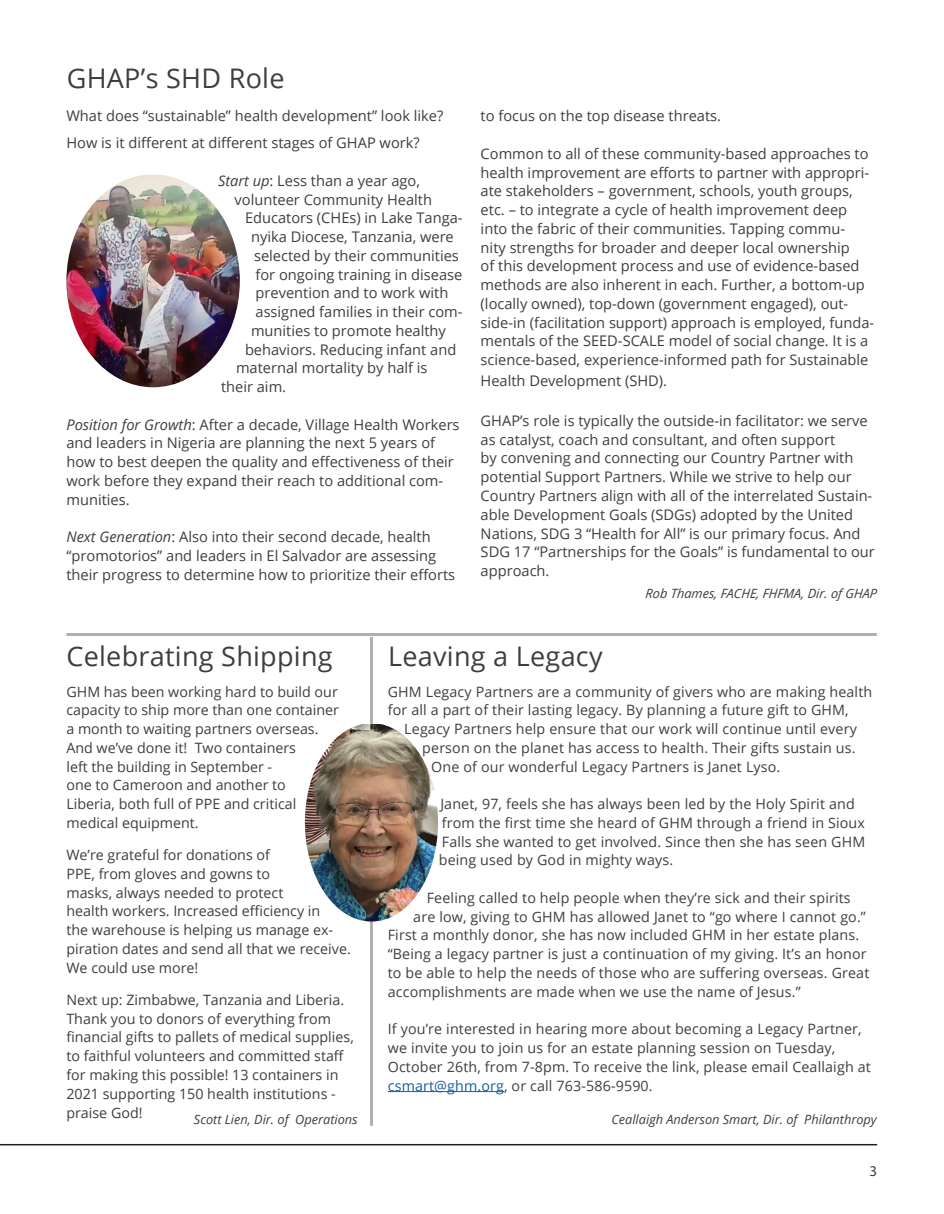
<style>
.page{position:relative;width:944px;height:1214px;background:#fff}
.page>*{position:absolute;margin:0;border:0;box-sizing:border-box;transform-origin:0 0}
.Title_2{font:27px "Open Sans";letter-spacing:.01em;color:#3e3e3f}
.t1{font:15px "Myriad Pro";color:#3e3e3f}
.Paragraph___cap{font:14.7px/18.8px "Open Sans";color:#3e3e3f}
.Paragraph___cap-2{font:14.25px/18.8px "Open Sans";letter-spacing:.01em;color:#3e3e3f}
.Paragraph___cap-3{font:italic 12.75px "Open Sans";color:#3e3e3f}
.s1{font-style:italic}
.s2{color:#1a5ca1}
</style>
<div class="page">
<hr style="left:370px;top:637px;width:3px;height:488px;background:#afb0b0">
<hr style="left:66px;top:633px;width:810px;height:3px;background:#afb0b0">
<hr style="left:0;top:1144px;width:877px;height:1px;background:#231f20">
<hr style="left:388px;top:1091px;width:116px;height:1px;background:#1a5ca1">
<img style="left:66px;top:175px;width:174px;height:212px">
<img style="left:305px;top:724px;width:133px;height:197px">
<p class="Title_2" style="left:67px;top:60px;width:219px">GHAP’s SHD Role</p>
<p class="Paragraph___cap" style="left:66px;top:102px;width:378px;line-height:27px">What does “sustainable” health development” look like?<br>How is it different at different stages of GHAP work?</p>
<p class="Paragraph___cap" style="left:218px;top:171px;width:203px"><span class="s1">Start up</span>: Less than a year ago,</p>
<p class="Paragraph___cap" style="left:234px;top:189px;width:199px">volunteer Community Health</p>
<p class="Paragraph___cap" style="left:245px;top:208px;width:219px">Educators (CHEs) in Lake Tanga-</p>
<p class="Paragraph___cap" style="left:251px;top:227px;width:204px">nyika Diocese, Tanzania, were</p>
<p class="Paragraph___cap" style="left:254px;top:246px;width:206px">selected by their communities</p>
<p class="Paragraph___cap" style="left:255px;top:264px;width:208px">for ongoing training in disease</p>
<p class="Paragraph___cap" style="left:255px;top:283px;width:194px">prevention and to work with</p>
<p class="Paragraph___cap" style="left:255px;top:302px;width:208px">assigned families in their com-</p>
<p class="Paragraph___cap" style="left:251px;top:321px;width:196px">munities to promote healthy</p>
<p class="Paragraph___cap" style="left:245px;top:339px;width:213px">behaviors. Reducing infant and</p>
<p class="Paragraph___cap" style="left:236px;top:358px;width:193px">maternal mortality by half is</p>
<p class="Paragraph___cap" style="left:221px;top:377px;width:67px">their aim.</p>
<p class="Paragraph___cap" style="left:66px;top:414px;width:394px"><span class="s1">Position for Growth</span>: After a decade, Village Health Workers and leaders in Nigeria are planning the next 5 years of how to best deepen the quality and effectiveness of their work before they expand their reach to additional com&shy;munities.</p>
<p class="Paragraph___cap" style="left:66px;top:527px;width:390px"><span class="s1">Next Generation</span>: Also into their second decade, health “promotorios” and leaders in El Salvador are assessing their progress to determine how to prioritize their efforts</p>
<p class="Paragraph___cap" style="left:480px;top:106px;width:242px">to focus on the top disease threats.</p>
<p class="Paragraph___cap" style="left:480px;top:144px;width:395px">Common to all of these community-based approaches to health improvement are efforts to partner with appropri&shy;ate stakeholders – government, schools, youth groups, etc. – to integrate a cycle of health improvement deep into the fabric of their communities. Tapping commu-<br>nity strengths for broader and deeper local ownership<br>of this development process and use of evidence-based methods are also inherent in each. Further, a bottom-up (locally owned), top-down (government engaged), out&shy;side-in (facilitation support) approach is employed, funda&shy;mentals of the SEED-SCALE model of social change. It is a science-based, experience-informed path for Sustainable</p>
<p class="Paragraph___cap" style="left:480px;top:371px;width:188px">Health Development (SHD).</p>
<p class="Paragraph___cap" style="left:480px;top:411px;width:395px">GHAP’s role is typically the outside-in facilitator: we serve as catalyst, coach and consultant, and often support<br>by convening and connecting our Country Partner with potential Support Partners. While we strive to help our Country Partners align with all of the interrelated Sustain&shy;able Development Goals (SDGs) adopted by the United Nations, SDG 3 “Health for All” is our primary focus. And SDG 17 “Partnerships for the Goals” is fundamental to our approach.</p>
<p class="Paragraph___cap-3" style="left:645px;top:584px;width:234px">Rob Thames, FACHE, FHFMA, Dir. of GHAP</p>
<p class="Title_2" style="left:66px;top:637px;width:268px">Celebrating Shipping</p>
<p class="Paragraph___cap-2" style="left:66px;top:681px;width:274px">GHM has been working hard to build our capacity to ship more than one container a month to waiting partners overseas.<br>And we’ve done it! Two containers<br>left the building in September -<br>one to Cameroon and another to<br>Liberia, both full of PPE and critical medical equipment.</p>
<p class="Paragraph___cap-2" style="left:66px;top:845px;width:286px">We’re grateful for donations of<br>PPE, from gloves and gowns to<br>masks, always needed to protect<br>health workers. Increased efficiency in<br>the warehouse is helping us manage ex&shy;piration dates and send all that we receive.<br>We could use more!</p>
<p class="Paragraph___cap-2" style="left:66px;top:990px;width:289px">Next up: Zimbabwe, Tanzania and Liberia.<br>Thank you to donors of everything from financial gifts to pallets of medical supplies, to faithful volunteers and committed staff for making this possible! 13 containers in 2021 supporting 150 health institutions - praise God!</p>
<p class="Title_2" style="left:388px;top:637px;width:216px">Leaving a Legacy</p>
<p class="Paragraph___cap-2" style="left:388px;top:681px;width:486px">GHM Legacy Partners are a community of givers who are making health</p>
<p class="Paragraph___cap-2" style="left:388px;top:700px;width:462px">for all a part of their lasting legacy. By planning a future gift to GHM,</p>
<p class="Paragraph___cap-2" style="left:404px;top:719px;width:454px">Legacy Partners help ensure that our work will continue until every</p>
<p class="Paragraph___cap-2" style="left:422px;top:738px;width:435px">person on the planet has access to health. Their gifts sustain us.</p>
<p class="Paragraph___cap-2" style="left:431px;top:756px;width:350px">One of our wonderful Legacy Partners is Janet Lyso.</p>
<p class="Paragraph___cap-2" style="left:439px;top:794px;width:428px">Janet, 97, feels she has always been led by the Holy Spirit and from the first time she heard of GHM through a friend in Sioux Falls she wanted to get involved. Since then she has seen GHM being used by God in mighty ways.</p>
<p class="Paragraph___cap-2" style="left:427px;top:888px;width:425px">Feeling called to help people when they’re sick and their spirits</p>
<p class="Paragraph___cap-2" style="left:413px;top:906px;width:454px">are low, giving to GHM has allowed Janet to “go where I cannot go.”</p>
<p class="Paragraph___cap-2" style="left:388px;top:925px;width:473px">First a monthly donor, she has now included GHM in her estate plans.</p>
<p class="Paragraph___cap-2" style="left:388px;top:944px;width:480px">“Being a legacy partner is just a continuation of my giving. It’s an honor</p>
<p class="Paragraph___cap-2" style="left:388px;top:963px;width:483px">to be able to help the needs of those who are suffering overseas. Great</p>
<p class="Paragraph___cap-2" style="left:388px;top:981px;width:414px">accomplishments are made when we use the name of Jesus.”</p>
<p class="Paragraph___cap-2" style="left:388px;top:1019px;width:484px">If you’re interested in hearing more about becoming a Legacy Partner, we invite you to join us for an estate planning session on Tuesday, October 26th, from 7-8pm. To receive the link, please email Ceallaigh at <span class="s2">csmart@ghm.org</span>, or call 763-586-9590.</p>
<p class="Paragraph___cap-3" style="left:194px;top:1110px;width:165px">Scott Lien, Dir. of Operations</p>
<p class="Paragraph___cap-3" style="left:611px;top:1110px;width:267px">Ceallaigh Anderson Smart, Dir. of Philanthropy</p>
<p class="t1" style="left:869px;top:1162px;width:9px">3</p>
</div>
